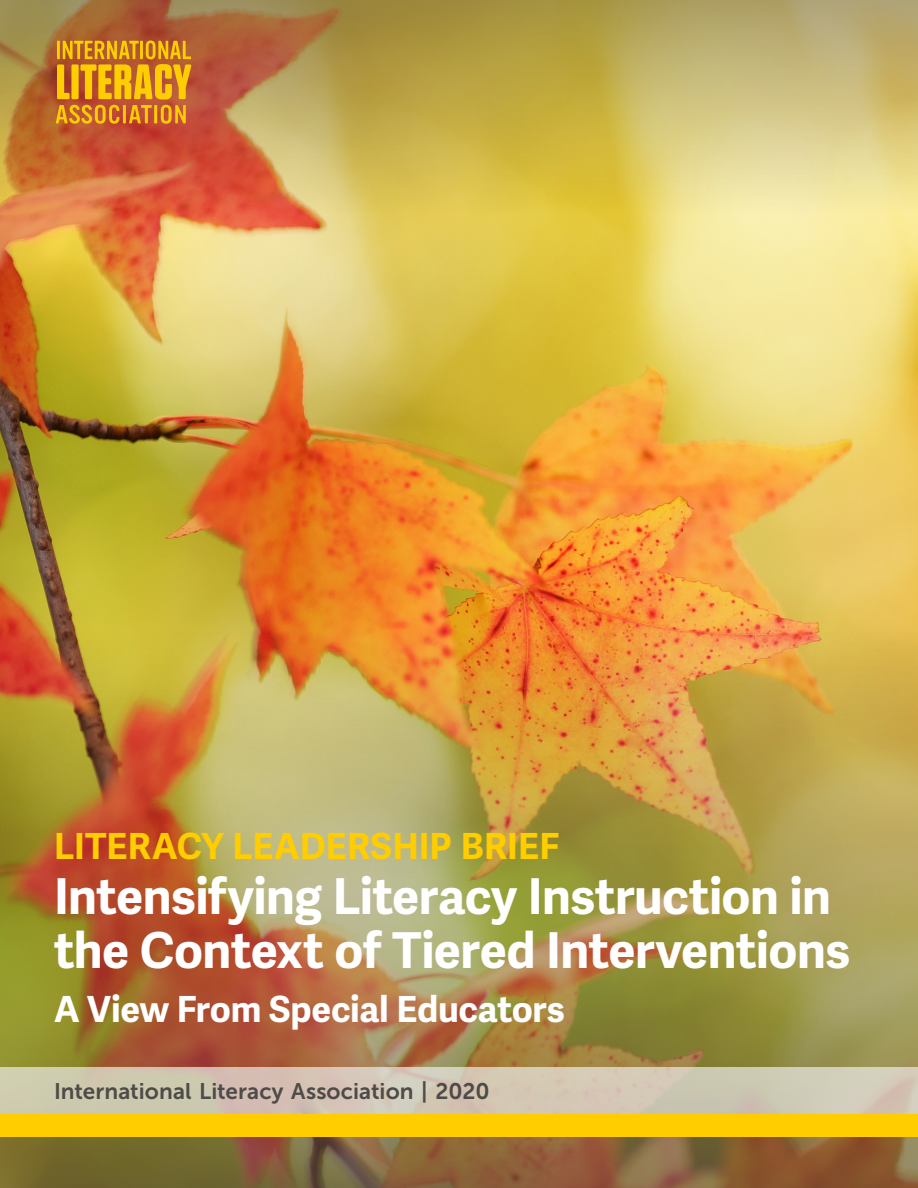
<style>
.page{position:relative;width:918px;height:1188px;background:#fff}
.page>*{position:absolute;margin:0;border:0;box-sizing:border-box;transform-origin:0 0}
.CT{font:700 49.5px/54px "Adelle Sans";letter-spacing:-.01em;color:#fff}
.CTsub{font:700 36px "Adelle Sans";letter-spacing:-.01em;color:#fff}
.ST{font:700 36px "Adelle Sans";letter-spacing:.005em;color:#ffcd00}
.CA{font:22.5px "Museo Sans 700";letter-spacing:.005em;color:#4e4b48}
</style>
<div class="page">
<img style="left:0;top:212px;width:918px;height:420px">
<svg style="left:0;top:0;width:918px;height:212px"></svg>
<img style="left:0;top:632px;width:918px;height:556px">
<div style="left:0;top:1067px;width:918px;height:47px;background:linear-gradient(to bottom,#d3cab5,#cfc5b3)"></div>
<div style="left:0;top:1114px;width:918px;height:23px;background:#ffcd00"></div>
<svg style="left:129px;top:105px;width:23px;height:18px"></svg>
<hr style="left:154px;top:105px;width:3px;height:18px;background:#ffcd00">
<hr style="left:123px;top:105px;width:3px;height:18px;background:#ffcd00">
<svg style="left:57px;top:40px;width:135px;height:59px"></svg>
<svg style="left:161px;top:105px;width:25px;height:19px"></svg>
<svg style="left:56px;top:105px;width:63px;height:19px"></svg>
<p class="ST" style="left:54px;top:820px;width:507px">LITERACY LEADERSHIP BRIEF</p>
<p class="CT" style="left:54px;top:868px;width:798px">Intensifying Literacy Instruction in the Context of Tiered Interventions</p>
<p class="CTsub" style="left:54px;top:983px;width:512px">A View From Special Educators</p>
<p class="CA" style="left:54px;top:1078px;width:437px">International Literacy Association | 2020</p>
</div>
